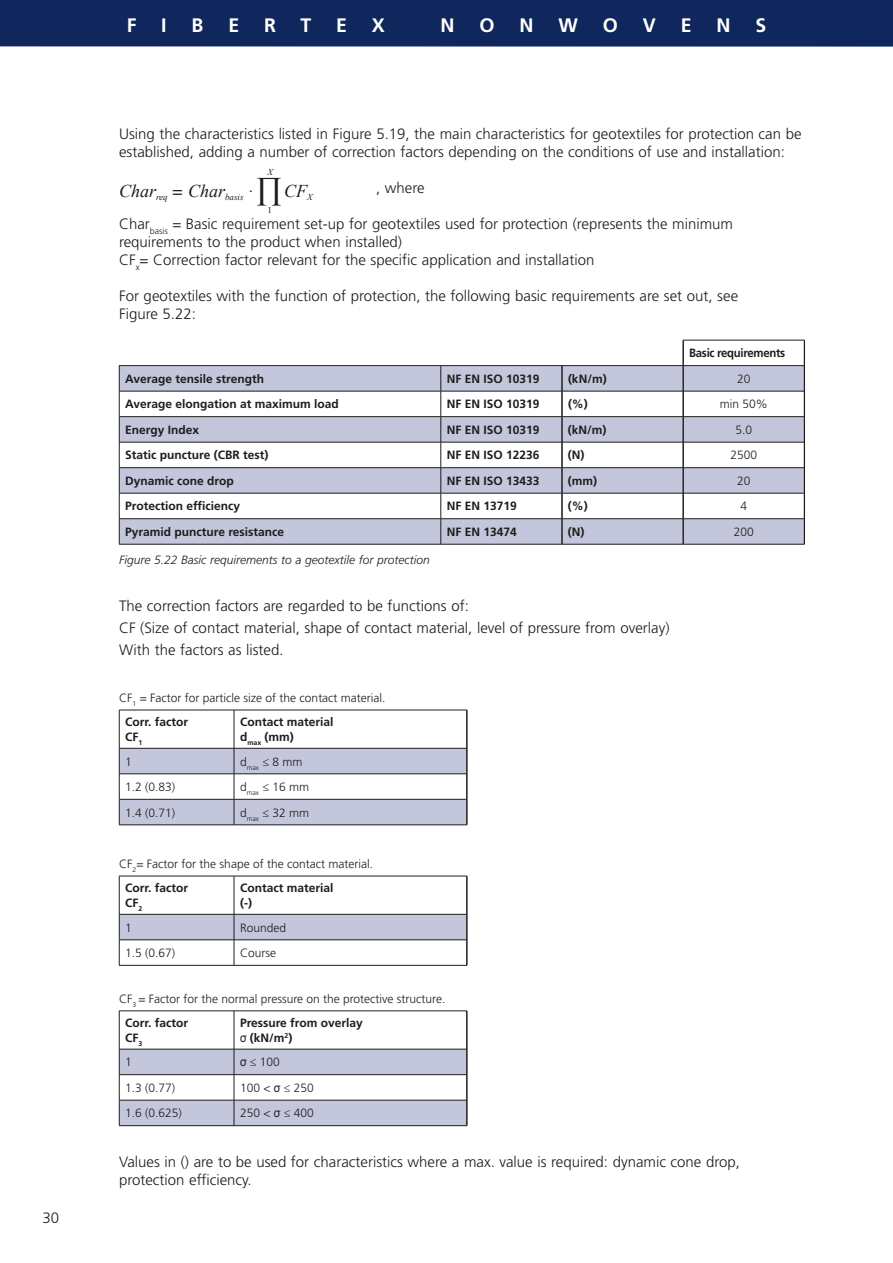
<style>
.page{position:relative;width:893px;height:1263px;background:#fff}
.page>*{position:absolute;margin:0;border:0;box-sizing:border-box;transform-origin:0 0}
.t1{font:30px "Times New Roman";color:#1d1d1b}
.t2{font:700 19.5px "Frutiger LT Std";color:#fff}
.t3{font:italic 18px "Times New Roman";color:#1d1d1b}
.t4{font:300 15px/18px "Frutiger LT Std";color:#1d1d1b}
.t5{font:300 15px "Frutiger LT Std";color:#1d1d1b}
.t6{font:700 12px/14.4px "Frutiger LT Std";color:#1d1d1b}
.t7{font:300 12px/24.5px "Frutiger LT Std";color:#1d1d1b}
.t8{font:italic 300 12px "Frutiger LT Std";color:#1d1d1b}
.t9{font:700 12px "Frutiger LT Std";letter-spacing:-.025em;color:#1d1d1b;scale:.95 1}
.t10{font:italic 9px "Times New Roman";color:#1d1d1b}
.t11{font:9px "Times New Roman";color:#1d1d1b}
.s1{font-weight:700}
.s2{font-family:"Frutiger LT Std";font-weight:300;font-style:normal}
.s3{font-family:"Arial";font-weight:400}
</style>
<div class="page">
<div style="left:0;top:0;width:893px;height:47px;background:#10275d"></div>
<svg style="left:120px;top:366px;width:684px;height:178px;background:#c0c2d7"></svg>
<svg style="left:120px;top:392px;width:684px;height:126px"></svg>
<hr style="left:683px;top:340px;width:122px;height:1px;background:#1d1d1b">
<hr style="left:119px;top:365px;width:322px;height:1px;background:#1d1d1b">
<hr style="left:441px;top:365px;width:121px;height:1px;background:#1d1d1b">
<hr style="left:562px;top:365px;width:121px;height:1px;background:#1d1d1b">
<hr style="left:683px;top:365px;width:121px;height:1px;background:#1d1d1b">
<hr style="left:119px;top:391px;width:322px;height:1px;background:#1d1d1b">
<hr style="left:441px;top:391px;width:121px;height:1px;background:#1d1d1b">
<hr style="left:562px;top:391px;width:121px;height:1px;background:#1d1d1b">
<hr style="left:683px;top:391px;width:121px;height:1px;background:#1d1d1b">
<hr style="left:119px;top:416px;width:322px;height:1px;background:#1d1d1b">
<hr style="left:441px;top:416px;width:121px;height:1px;background:#1d1d1b">
<hr style="left:562px;top:416px;width:121px;height:1px;background:#1d1d1b">
<hr style="left:683px;top:416px;width:121px;height:1px;background:#1d1d1b">
<hr style="left:119px;top:442px;width:322px;height:1px;background:#1d1d1b">
<hr style="left:441px;top:442px;width:121px;height:1px;background:#1d1d1b">
<hr style="left:562px;top:442px;width:121px;height:1px;background:#1d1d1b">
<hr style="left:683px;top:442px;width:121px;height:1px;background:#1d1d1b">
<hr style="left:119px;top:467px;width:322px;height:1px;background:#1d1d1b">
<hr style="left:441px;top:467px;width:121px;height:1px;background:#1d1d1b">
<hr style="left:562px;top:467px;width:121px;height:1px;background:#1d1d1b">
<hr style="left:683px;top:467px;width:121px;height:1px;background:#1d1d1b">
<hr style="left:119px;top:493px;width:322px;height:1px;background:#1d1d1b">
<hr style="left:441px;top:493px;width:121px;height:1px;background:#1d1d1b">
<hr style="left:562px;top:493px;width:121px;height:1px;background:#1d1d1b">
<hr style="left:683px;top:493px;width:121px;height:1px;background:#1d1d1b">
<hr style="left:119px;top:518px;width:322px;height:1px;background:#1d1d1b">
<svg style="left:119px;top:366px;width:1px;height:178px"></svg>
<hr style="left:441px;top:518px;width:121px;height:1px;background:#1d1d1b">
<svg style="left:441px;top:366px;width:1px;height:178px"></svg>
<hr style="left:562px;top:518px;width:121px;height:1px;background:#1d1d1b">
<hr style="left:683px;top:518px;width:121px;height:1px;background:#1d1d1b">
<hr style="left:119px;top:544px;width:322px;height:1px;background:#1d1d1b">
<hr style="left:441px;top:544px;width:121px;height:1px;background:#1d1d1b">
<hr style="left:562px;top:544px;width:121px;height:1px;background:#1d1d1b">
<hr style="left:683px;top:544px;width:122px;height:1px;background:#1d1d1b">
<svg style="left:562px;top:366px;width:1px;height:178px"></svg>
<svg style="left:683px;top:340px;width:1px;height:204px"></svg>
<svg style="left:804px;top:340px;width:1px;height:204px"></svg>
<svg style="left:119px;top:710px;width:349px;height:115px"></svg>
<hr style="left:119px;top:965px;width:115px;height:1px;background:#1d1d1b">
<hr style="left:234px;top:965px;width:233px;height:1px;background:#1d1d1b">
<svg style="left:119px;top:876px;width:349px;height:89px"></svg>
<hr style="left:119px;top:1010px;width:115px;height:1px;background:#1d1d1b">
<hr style="left:234px;top:1010px;width:233px;height:1px;background:#1d1d1b">
<svg style="left:119px;top:1011px;width:349px;height:115px"></svg>
<p class="t5" style="left:43px;top:1209px;width:18px">30</p>
<h2 class="t2" style="left:127px;top:14px;width:11px">F</h2>
<h2 class="t2" style="left:161px;top:14px;width:7px">I</h2>
<h2 class="t2" style="left:192px;top:14px;width:13px">B</h2>
<h2 class="t2" style="left:228px;top:14px;width:12px">E</h2>
<h2 class="t2" style="left:264px;top:14px;width:13px">R</h2>
<h2 class="t2" style="left:300px;top:14px;width:12px">T</h2>
<h2 class="t2" style="left:336px;top:14px;width:12px">E</h2>
<h2 class="t2" style="left:372px;top:14px;width:15px">X</h2>
<h2 class="t2" style="left:441px;top:14px;width:16px">N</h2>
<h2 class="t2" style="left:480px;top:14px;width:17px">O</h2>
<h2 class="t2" style="left:520px;top:14px;width:16px">N</h2>
<h2 class="t2" style="left:558px;top:14px;width:21px">W</h2>
<h2 class="t2" style="left:603px;top:14px;width:17px">O</h2>
<h2 class="t2" style="left:643px;top:14px;width:15px">V</h2>
<h2 class="t2" style="left:681px;top:14px;width:12px">E</h2>
<h2 class="t2" style="left:716px;top:14px;width:16px">N</h2>
<h2 class="t2" style="left:755px;top:14px;width:12px">S</h2>
<p class="t4" style="left:119px;top:125px;width:684px">Using the characteristics listed in Figure 5.19, the main characteristics for geotextiles for protection can be established, adding a number of correction factors depending on the conditions of use and installation:</p>
<p class="t4" style="left:376px;top:179px;width:50px">, where</p>
<p class="t4" style="left:119px;top:215px;width:615px">Char<sub>basis</sub> = Basic requirement set-up for geotextiles used for protection (represents the minimum requirements to the product when installed)<br>CF<sub>x</sub>= Correction factor relevant for the specific application and installation</p>
<p class="t4" style="left:119px;top:287px;width:621px">For geotextiles with the function of protection, the following basic requirements are set out, see<br>Figure 5.22:</p>
<p class="t9" style="left:689px;top:346px;width:103px">Basic requirements</p>
<p class="t6" style="left:125px;top:372px;width:140px">Average tensile strength</p>
<p class="t6" style="left:447px;top:372px;width:94px">NF EN ISO 10319</p>
<p class="t6" style="left:568px;top:372px;width:40px">(kN/m)</p>
<p class="t7" style="left:737px;top:367px;width:15px">20</p>
<p class="t6" style="left:125px;top:397px;width:215px">Average elongation at maximum load</p>
<p class="t6" style="left:447px;top:397px;width:94px">NF EN ISO 10319</p>
<p class="t6" style="left:568px;top:397px;width:21px">(%)</p>
<p class="t7" style="left:720px;top:392px;width:50px">min 50%</p>
<p class="t6" style="left:125px;top:423px;width:76px">Energy Index</p>
<p class="t6" style="left:447px;top:423px;width:94px">NF EN ISO 10319</p>
<p class="t6" style="left:568px;top:423px;width:40px">(kN/m)</p>
<p class="t7" style="left:735px;top:418px;width:18px">5.0</p>
<p class="t6" style="left:125px;top:448px;width:145px">Static puncture (CBR test)</p>
<p class="t6" style="left:447px;top:448px;width:94px">NF EN ISO 12236</p>
<p class="t6" style="left:568px;top:448px;width:18px">(N)</p>
<p class="t7" style="left:730px;top:443px;width:28px">2500</p>
<p class="t6" style="left:125px;top:474px;width:110px">Dynamic cone drop</p>
<p class="t6" style="left:447px;top:474px;width:94px">NF EN ISO 13433</p>
<p class="t6" style="left:568px;top:474px;width:31px">(mm)</p>
<p class="t7" style="left:737px;top:469px;width:15px">20</p>
<p class="t6" style="left:125px;top:499px;width:116px">Protection efficiency</p>
<p class="t6" style="left:447px;top:499px;width:72px">NF EN 13719</p>
<p class="t6" style="left:568px;top:499px;width:21px">(%)</p>
<p class="t7" style="left:740px;top:494px;width:8px">4</p>
<p class="t6" style="left:125px;top:525px;width:160px">Pyramid puncture resistance</p>
<p class="t6" style="left:447px;top:525px;width:72px">NF EN 13474</p>
<p class="t6" style="left:568px;top:525px;width:18px">(N)</p>
<p class="t7" style="left:734px;top:520px;width:22px">200</p>
<p class="t8" style="left:119px;top:553px;width:312px">Figure 5.22 Basic requirements to a geotextile for protection</p>
<p class="t4" style="left:119px;top:595px;width:552px;line-height:22.2px">The correction factors are regarded to be functions of:<br>CF (Size of contact material, shape of contact material, level of pressure from overlay)<br>With the factors as listed.</p>
<p class="t7" style="left:125px;top:685px;width:262px;text-indent:-6px">CF<sub>1</sub> = Factor for particle size of the contact material.<br><span class="s1">Corr. factor</span></p>
<p class="t6" style="left:125px;top:730px;width:19px">CF<sub>1</sub></p>
<p class="t10" style="left:267px;top:166px;width:7px">X</p>
<h1 class="t1" style="left:257px;top:168px;width:26px">∏</h1>
<p class="t3" style="left:119px;top:179px;width:135px">Char<sub>req</sub> <span class="s2">=</span> Char<sub>basis</sub> ·</p>
<p class="t3" style="left:284px;top:179px;width:30px">CF<sub>X</sub></p>
<p class="t11" style="left:267px;top:204px;width:6px">1</p>
<p class="t6" style="left:240px;top:715px;width:95px">Contact material d<sub>max</sub> (mm)</p>
<p class="t7" style="left:125px;top:749px;width:8px">1</p>
<p class="t7" style="left:240px;top:749px;width:64px">d<sub>max</sub> ≤ 8 mm</p>
<p class="t7" style="left:125px;top:775px;width:52px">1.2 (0.83)</p>
<p class="t7" style="left:240px;top:775px;width:71px">d<sub>max</sub> ≤ 16 mm</p>
<p class="t7" style="left:125px;top:800px;width:52px">1.4 (0.71)</p>
<p class="t7" style="left:240px;top:800px;width:71px">d<sub>max</sub> ≤ 32 mm</p>
<p class="t7" style="left:125px;top:851px;width:249px;text-indent:-6px">CF<sub>2</sub>= Factor for the shape of the contact material.<br><span class="s1">Corr. factor</span></p>
<p class="t6" style="left:125px;top:896px;width:19px">CF<sub>2</sub></p>
<p class="t6" style="left:240px;top:881px;width:95px">Contact material (-)</p>
<p class="t7" style="left:125px;top:915px;width:8px">1</p>
<p class="t7" style="left:240px;top:915px;width:48px">Rounded</p>
<p class="t7" style="left:125px;top:941px;width:52px">1.5 (0.67)</p>
<p class="t7" style="left:240px;top:941px;width:38px">Course</p>
<p class="t7" style="left:125px;top:986px;width:322px;text-indent:-6px">CF<sub>3</sub> = Factor for the normal pressure on the protective structure.<br><span class="s1">Corr. factor</span></p>
<p class="t6" style="left:125px;top:1031px;width:19px">CF<sub>3</sub></p>
<p class="t6" style="left:240px;top:1016px;width:124px">Pressure from overlay <span class="s3">σ</span> (kN/m<sup>2</sup>)</p>
<p class="t7" style="left:125px;top:1050px;width:8px">1</p>
<p class="t7" style="left:240px;top:1050px;width:41px"><span class="s3">σ</span> ≤ 100</p>
<p class="t7" style="left:125px;top:1076px;width:52px">1.3 (0.77)</p>
<p class="t7" style="left:240px;top:1076px;width:75px">100 &lt; <span class="s3">σ</span> ≤ 250</p>
<p class="t7" style="left:125px;top:1101px;width:58px">1.6 (0.625)</p>
<p class="t7" style="left:240px;top:1101px;width:75px">250 &lt; <span class="s3">σ</span> ≤ 400</p>
<p class="t4" style="left:119px;top:1153px;width:622px">Values in () are to be used for characteristics where a max. value is required: dynamic cone drop, protection efficiency.</p>
</div>
